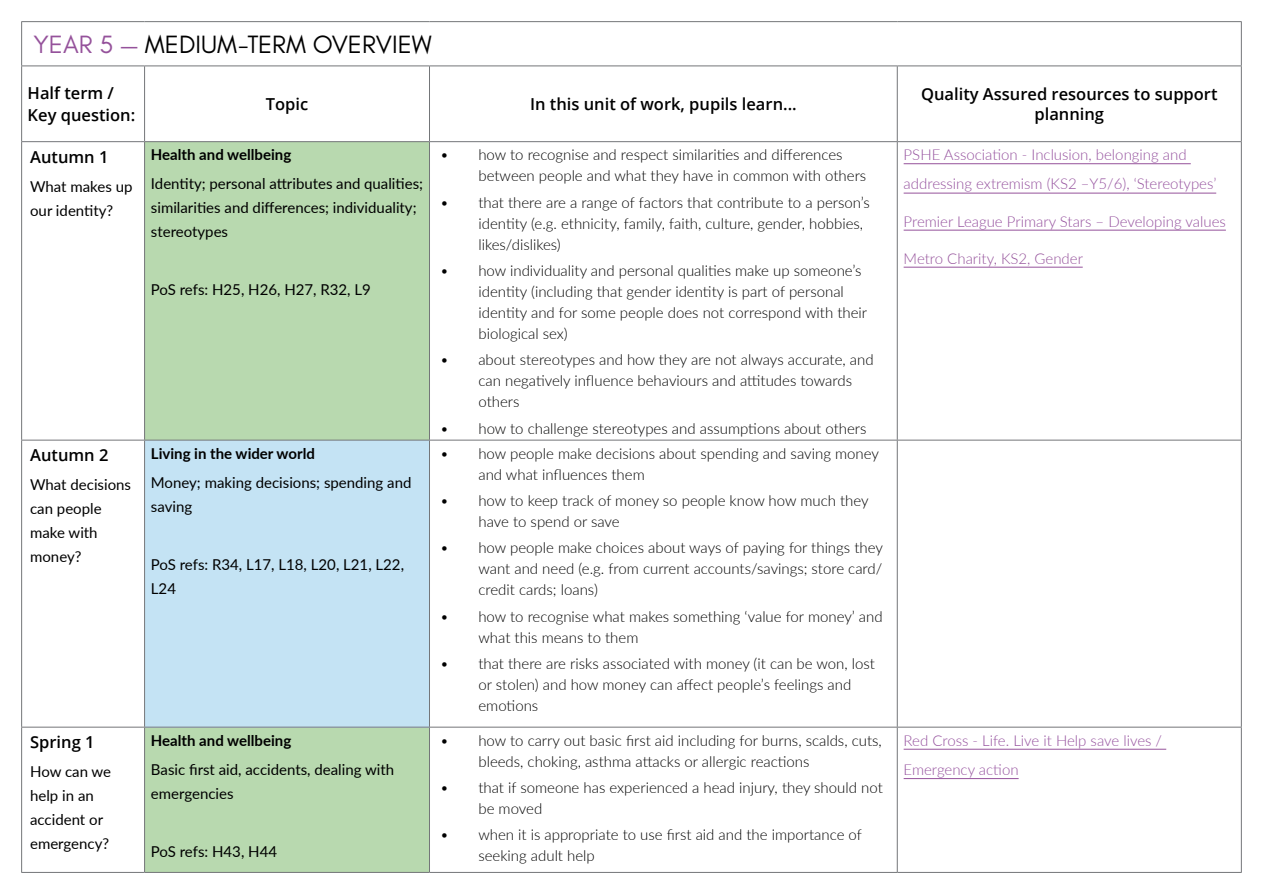
<style>
.page{position:relative;width:1263px;height:893px;background:#fff}
.page>*{position:absolute;margin:0;border:0;box-sizing:border-box;transform-origin:0 0}
.t1{font:25.5px "Glacial Indifference";color:#000}
.t2{font:600 16.5px/22.5px "Open Sans";color:#000}
.t3{font:300 15px/21px "Lato";color:#000}
.t4{font:15px/24px "Lato";color:#000}
.t5{font:300 15px/29.4px "Lato";color:#95519e}
.t6{font:700 15px "Lato";color:#000}
.t7{font:300 15px "Lato";color:#95529b}
.s1{color:#95529b}
</style>
<div class="page">
<div style="left:145px;top:142px;width:284px;height:730px;background:#b8d9af"></div>
<div style="left:145px;top:440px;width:284px;height:287px;background:#c4e3f4"></div>
<hr style="left:21px;top:21px;width:124px;height:1px;background:#747679">
<hr style="left:21px;top:22px;width:1px;height:44px;background:#747679">
<hr style="left:145px;top:21px;width:284px;height:1px;background:#747679">
<hr style="left:429px;top:21px;width:468px;height:1px;background:#747679">
<hr style="left:897px;top:21px;width:345px;height:1px;background:#747679">
<hr style="left:1241px;top:22px;width:1px;height:44px;background:#747679">
<hr style="left:21px;top:66px;width:124px;height:1px;background:#747679">
<hr style="left:21px;top:66px;width:1px;height:75px;background:#747679">
<hr style="left:145px;top:66px;width:284px;height:1px;background:#747679">
<hr style="left:144px;top:66px;width:1px;height:75px;background:#747679">
<hr style="left:429px;top:66px;width:468px;height:1px;background:#747679">
<hr style="left:429px;top:66px;width:1px;height:75px;background:#747679">
<hr style="left:897px;top:66px;width:345px;height:1px;background:#747679">
<hr style="left:897px;top:66px;width:1px;height:75px;background:#747679">
<hr style="left:1241px;top:66px;width:1px;height:75px;background:#747679">
<hr style="left:21px;top:141px;width:124px;height:1px;background:#747679">
<hr style="left:21px;top:142px;width:1px;height:298px;background:#747679">
<hr style="left:145px;top:141px;width:284px;height:1px;background:#747679">
<hr style="left:144px;top:142px;width:1px;height:298px;background:#747679">
<hr style="left:429px;top:141px;width:468px;height:1px;background:#747679">
<hr style="left:429px;top:142px;width:1px;height:298px;background:#747679">
<hr style="left:897px;top:141px;width:345px;height:1px;background:#747679">
<hr style="left:897px;top:142px;width:1px;height:298px;background:#747679">
<hr style="left:1241px;top:142px;width:1px;height:298px;background:#747679">
<hr style="left:21px;top:440px;width:124px;height:1px;background:#747679">
<hr style="left:21px;top:440px;width:1px;height:287px;background:#747679">
<hr style="left:145px;top:440px;width:284px;height:1px;background:#747679">
<hr style="left:144px;top:440px;width:1px;height:287px;background:#747679">
<hr style="left:429px;top:440px;width:468px;height:1px;background:#747679">
<hr style="left:429px;top:440px;width:1px;height:287px;background:#747679">
<hr style="left:897px;top:440px;width:345px;height:1px;background:#747679">
<hr style="left:897px;top:440px;width:1px;height:287px;background:#747679">
<hr style="left:1241px;top:440px;width:1px;height:287px;background:#747679">
<hr style="left:21px;top:727px;width:124px;height:1px;background:#747679">
<hr style="left:21px;top:727px;width:1px;height:145px;background:#747679">
<hr style="left:145px;top:727px;width:284px;height:1px;background:#747679">
<hr style="left:144px;top:727px;width:1px;height:145px;background:#747679">
<hr style="left:429px;top:727px;width:468px;height:1px;background:#747679">
<hr style="left:429px;top:727px;width:1px;height:145px;background:#747679">
<hr style="left:897px;top:727px;width:345px;height:1px;background:#747679">
<hr style="left:897px;top:727px;width:1px;height:145px;background:#747679">
<hr style="left:1241px;top:727px;width:1px;height:145px;background:#747679">
<hr style="left:21px;top:872px;width:124px;height:1px;background:#747679">
<hr style="left:145px;top:872px;width:284px;height:1px;background:#747679">
<hr style="left:429px;top:872px;width:468px;height:1px;background:#747679">
<hr style="left:897px;top:872px;width:345px;height:1px;background:#747679">
<hr style="left:904px;top:163px;width:287px;height:1px;background:#95529b">
<hr style="left:904px;top:193px;width:312px;height:1px;background:#95529b">
<hr style="left:904px;top:230px;width:322px;height:1px;background:#95529b">
<hr style="left:904px;top:267px;width:179px;height:1px;background:#95529b">
<hr style="left:904px;top:749px;width:262px;height:1px;background:#95529b">
<hr style="left:904px;top:778px;width:115px;height:1px;background:#95529b">
<h1 class="t1" style="left:34px;top:31px;width:400px"><span class="s1">YEAR 5 —</span> MEDIUM-TERM OVERVIEW</h1>
<p class="t2" style="left:28px;top:81px;width:109px">Half term /<br>Key question:</p>
<p class="t2" style="left:266px;top:93px;width:44px">Topic</p>
<p class="t2" style="left:530px;top:93px;width:268px">In this unit of work, pupils learn...</p>
<p class="t2" style="left:921px;top:84px;width:298px;line-height:19.8px;text-align:center">Quality Assured resources to support planning</p>
<p class="t2" style="left:30px;top:145px;width:80px">Autumn 1</p>
<p class="t4" style="left:30px;top:174px;width:104px">What makes up our identity?</p>
<p class="t6" style="left:151px;top:144px;width:142px">Health and wellbeing</p>
<p class="t4" style="left:151px;top:171px;width:274px">Identity; personal attributes and qualities; similarities and differences; individuality; stereotypes</p>
<p class="t5" style="left:904px;top:139px;width:314px">PSHE Association - Inclusion, belonging and addressing extremism (KS2 –Y5/6), ‘Stereotypes’</p>
<p class="t5" style="left:904px;top:206px;width:324px">Premier League Primary Stars – Developing values</p>
<p class="t7" style="left:904px;top:248px;width:181px">Metro Charity, KS2, Gender</p>
<p class="t3" style="left:478px;top:144px;width:389px;text-indent:-38px">• how to recognise and respect similarities and differences between people and what they have in common with others</p>
<p class="t3" style="left:478px;top:191px;width:393px;text-indent:-38px">• that there are a range of factors that contribute to a person’s identity (e.g. ethnicity, family, faith, culture, gender, hobbies, likes/dislikes)</p>
<p class="t3" style="left:478px;top:259px;width:390px;text-indent:-38px">• how individuality and personal qualities make up someone’s identity (including that gender identity is part of personal identity and for some people does not correspond with their biological sex)</p>
<p class="t3" style="left:478px;top:349px;width:397px;text-indent:-38px">• about stereotypes and how they are not always accurate, and can negatively influence behaviours and attitudes towards others</p>
<p class="t3" style="left:440px;top:417px;width:428px">• how to challenge stereotypes and assumptions about others</p>
<p class="t4" style="left:151px;top:277px;width:221px">PoS refs: H25, H26, H27, R32, L9</p>
<p class="t2" style="left:30px;top:444px;width:80px">Autumn 2</p>
<p class="t4" style="left:30px;top:472px;width:102px">What decisions can people make with money?</p>
<p class="t6" style="left:151px;top:442px;width:165px">Living in the wider world</p>
<p class="t4" style="left:151px;top:470px;width:262px">Money; making decisions; spending and saving</p>
<p class="t4" style="left:151px;top:552px;width:255px">PoS refs: R34, L17, L18, L20, L21, L22,<br>L24</p>
<p class="t2" style="left:30px;top:731px;width:66px">Spring 1</p>
<p class="t4" style="left:30px;top:759px;width:83px">How can we help in an accident or emergency?</p>
<p class="t6" style="left:151px;top:729px;width:142px">Health and wellbeing</p>
<p class="t4" style="left:151px;top:757px;width:245px">Basic first aid, accidents, dealing with emergencies</p>
<p class="t4" style="left:151px;top:839px;width:128px">PoS refs: H43, H44</p>
<p class="t3" style="left:478px;top:442px;width:402px;text-indent:-38px">• how people make decisions about spending and saving money and what influences them</p>
<p class="t3" style="left:478px;top:490px;width:392px;text-indent:-38px">• how to keep track of money so people know how much they have to spend or save</p>
<p class="t3" style="left:478px;top:537px;width:406px;text-align:justify;text-indent:-38px">• how people make choices about ways of paying for things they want and need (e.g. from current accounts/savings; store card/ credit cards; loans)</p>
<p class="t3" style="left:478px;top:605px;width:406px;text-indent:-38px">• how to recognise what makes something ‘value for money’ and what this means to them</p>
<p class="t3" style="left:478px;top:653px;width:398px;text-indent:-38px">• that there are risks associated with money (it can be won, lost or stolen) and how money can affect people’s feelings and emotions</p>
<p class="t3" style="left:478px;top:729px;width:405px;text-indent:-38px">• how to carry out basic first aid including for burns, scalds, cuts, bleeds, choking, asthma attacks or allergic reactions</p>
<p class="t3" style="left:478px;top:777px;width:406px;text-indent:-38px">• that if someone has experienced a head injury, they should not be moved</p>
<p class="t3" style="left:478px;top:824px;width:385px;text-indent:-38px">• when it is appropriate to use first aid and the importance of seeking adult help</p>
<p class="t5" style="left:904px;top:725px;width:260px">Red Cross - Life. Live it Help save lives /<br>Emergency action</p>
</div>
